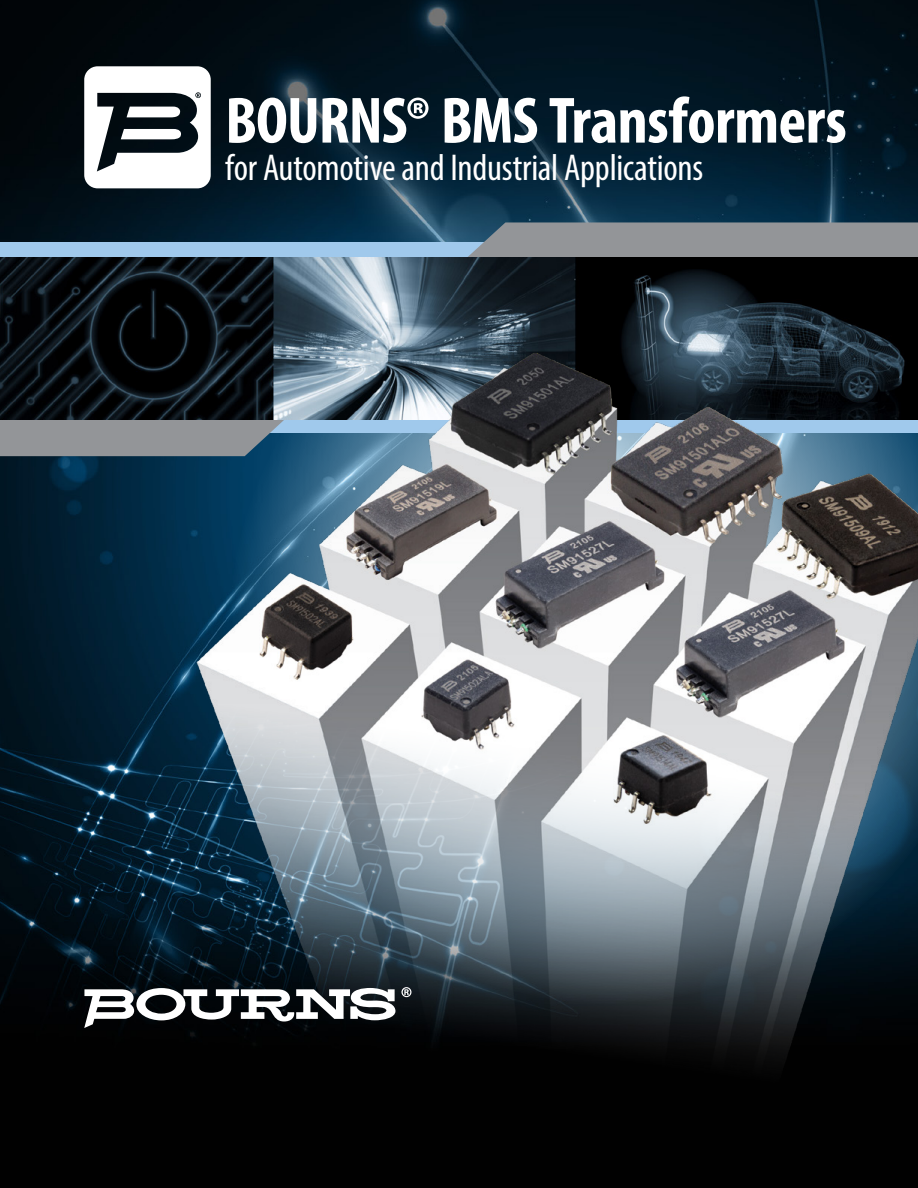
<style>
.page{position:relative;width:918px;height:1188px;background:#fff}
.page>*{position:absolute;margin:0;border:0;box-sizing:border-box;transform-origin:0 0}
.t1{font:700 condensed 66px "Myriad Pro";letter-spacing:-.01em;color:#fff}
.t2{font:700 semi-condensed 52.2px/45px "Myriad Pro";letter-spacing:-.005em;color:#fff}
.t3{font:condensed 37.5px "Myriad Pro";letter-spacing:-.005em;color:#fff}
</style>
<div class="page">
<img style="left:0;top:0;width:918px;height:1188px">
<div style="left:0;top:243px;width:918px;height:190px;background:#a0c9ec"></div>
<div style="left:0;top:419px;width:117px;height:37px;background:#939598"></div>
<svg style="left:419px;top:222px;width:499px;height:35px;background:#899198"></svg>
<img style="left:0;top:257px;width:117px;height:162px">
<img style="left:117px;top:257px;width:801px;height:898px">
<svg style="left:84px;top:66px;width:127px;height:122px"></svg>
<svg style="left:401px;top:987px;width:10px;height:10px"></svg>
<svg style="left:84px;top:988px;width:311px;height:40px"></svg>
<p class="t1" style="left:225px;top:79px;width:623px">BOURNS® BMS Transformers</p>
<p class="t3" style="left:225px;top:145px;width:480px">for Automotive and Industrial Applications</p>
<p class="t2" style="left:223px;top:103px;width:673px">Power Conversion Components<br>Custom Magnetics</p>
</div>
